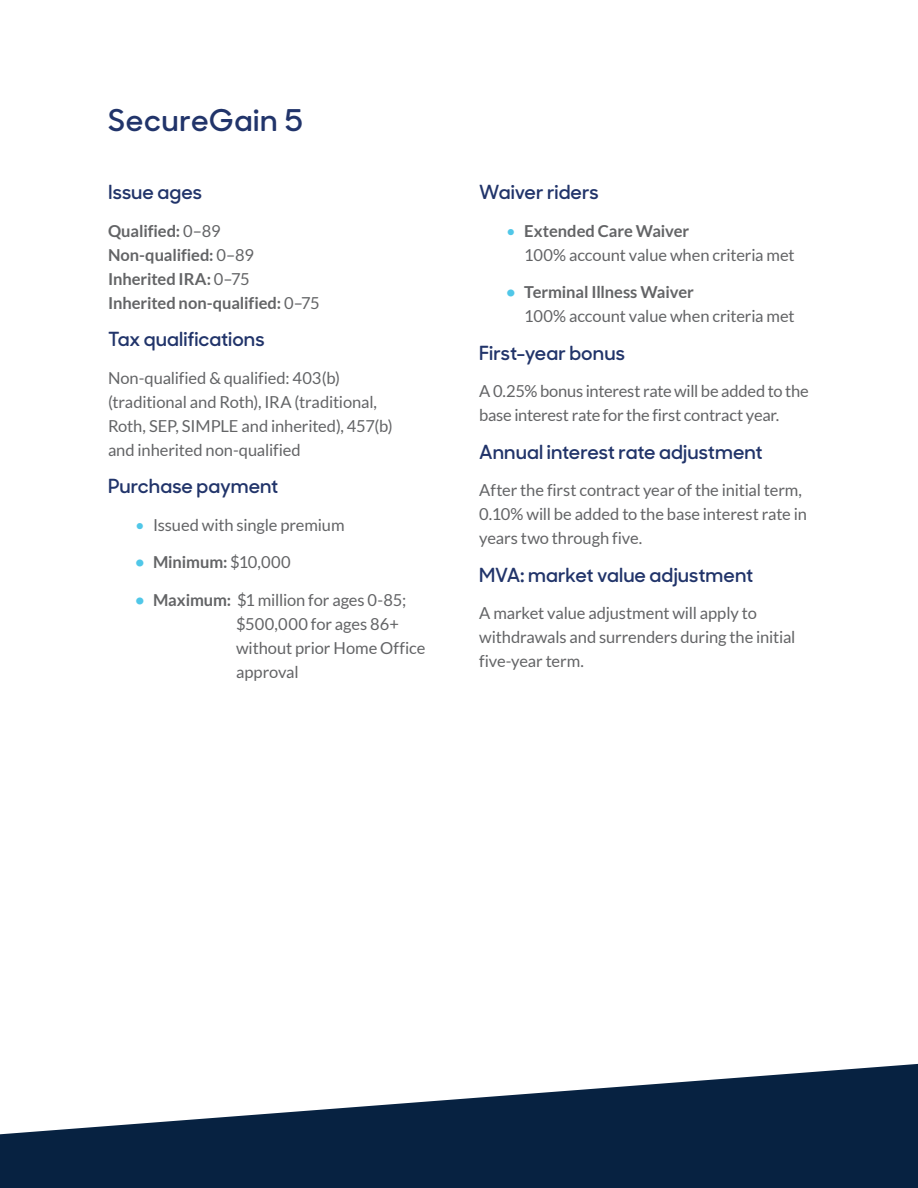
<style>
.page{position:relative;width:918px;height:1188px;background:#fff}
.page>*{position:absolute;margin:0;border:0;box-sizing:border-box;transform-origin:0 0}
.t1{font:600 30px "MM Sharp Sans";letter-spacing:.02em;color:#21346a}
.t2{font:600 19.5px "MM Sharp Sans";color:#21346a}
.t3{font:16.5px/24px "Lato";letter-spacing:-.01em;color:#636466}
.t4{font:700 16.5px/24px "Lato";letter-spacing:-.005em;color:#636466}
.s1{font-weight:400}
.s2{color:#50c7e8}
.s3{font-weight:700;color:#50c7e8}
.s4{font-weight:700}
</style>
<div class="page">
<svg style="left:0;top:1064px;width:918px;height:124px;fill:#072241"></svg>
<h1 class="t1" style="left:108px;top:96px;width:197px">SecureGain 5</h1>
<p class="t2" style="left:108px;top:177px;width:96px">Issue ages</p>
<p class="t4" style="left:108px;top:218px;width:213px">Qualified: <span class="s1">0–89<br></span>Non-qualified: <span class="s1">0–89<br></span>Inherited IRA: <span class="s1">0–75<br></span>Inherited non-qualified: <span class="s1">0–75</span></p>
<p class="t2" style="left:108px;top:324px;width:158px">Tax qualifications</p>
<p class="t3" style="left:108px;top:366px;width:286px">Non-qualified &amp; qualified: 403(b) (traditional and Roth), IRA (traditional, Roth, SEP, SIMPLE and inherited), 457(b) and inherited non-qualified</p>
<p class="t2" style="left:108px;top:471px;width:172px">Purchase payment</p>
<p class="t3" style="left:135px;top:513px;width:211px"><span class="s2">•</span> Issued with single premium</p>
<p class="t4" style="left:135px;top:550px;width:157px"><span class="s2">•</span> Minimum: <span class="s1">$10,000</span></p>
<p class="t3" style="left:236px;top:588px;width:191px;text-indent:-101px"><span class="s3">•</span> <span class="s4">Maximum:</span> $1 million for ages 0-85; $500,000 for ages 86+ without prior Home Office approval</p>
<p class="t2" style="left:479px;top:177px;width:121px">Waiver riders</p>
<p class="t3" style="left:524px;top:219px;width:272px;text-indent:-18px"><span class="s2">•</span> <span class="s4">Extended Care Waiver<br></span>100% account value when criteria met</p>
<p class="t3" style="left:524px;top:280px;width:272px;text-indent:-18px"><span class="s3">•</span> <span class="s4">Terminal Illness Waiver<br></span>100% account value when criteria met</p>
<p class="t2" style="left:479px;top:338px;width:147px">First-year bonus</p>
<p class="t3" style="left:479px;top:379px;width:331px">A 0.25% bonus interest rate will be added to the base interest rate for the first contract year.</p>
<p class="t2" style="left:479px;top:437px;width:285px">Annual interest rate adjustment</p>
<p class="t3" style="left:479px;top:478px;width:329px">After the first contract year of the initial term,<br>0.10% will be added to the base interest rate in years two through five.</p>
<p class="t2" style="left:479px;top:560px;width:275px">MVA: market value adjustment</p>
<p class="t3" style="left:479px;top:601px;width:318px">A market value adjustment will apply to withdrawals and surrenders during the initial five-year term.</p>
</div>
